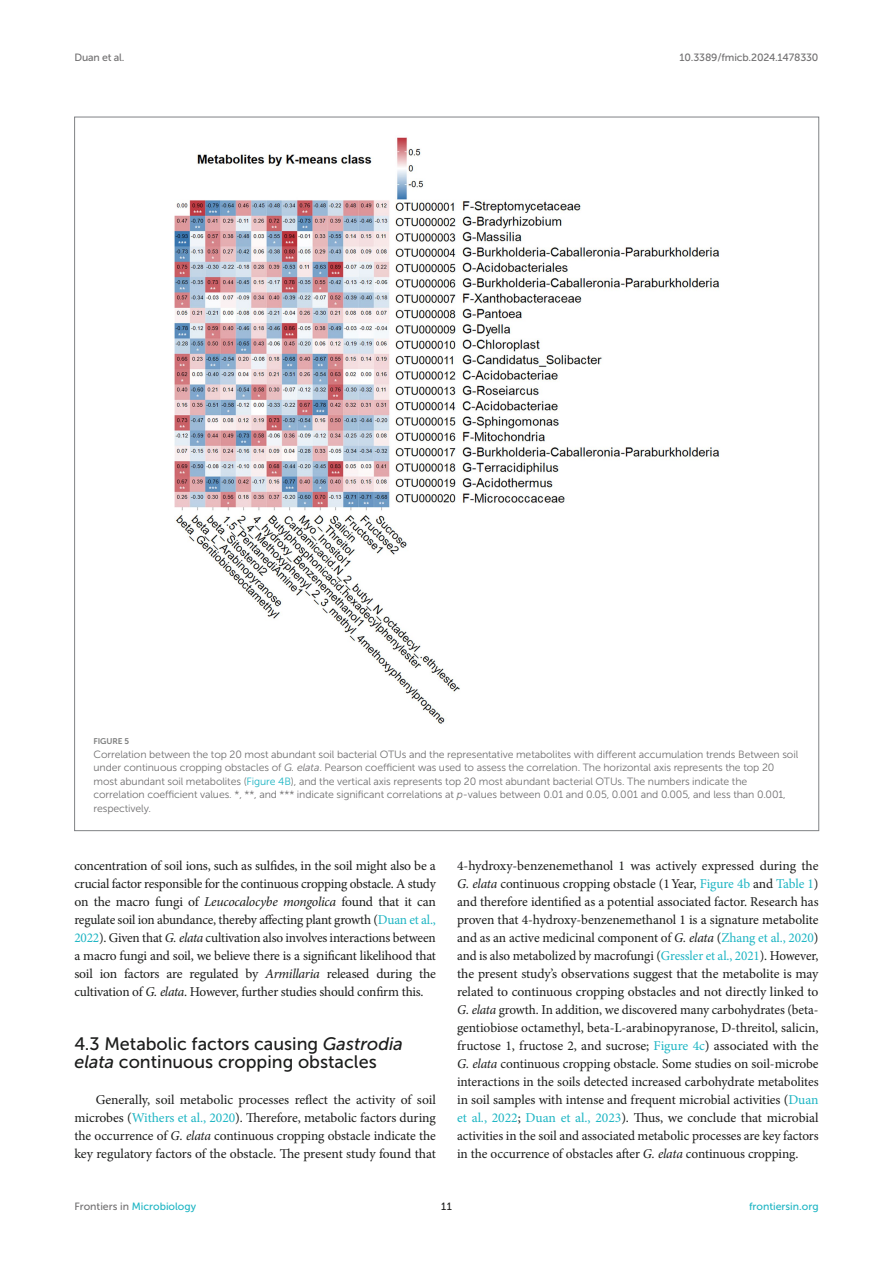
<style>
.page{position:relative;width:893px;height:1263px;background:#fff}
.page>*{position:absolute;margin:0;border:0;box-sizing:border-box;transform-origin:0 0}
.HEAD_2{font:18px/18px "Museo Sans 500";color:#1b1c1b}
.TEXT_FLUSH{font:13.5px/18px "Minion Pro";letter-spacing:-.01em;color:#1b1c1b;text-align:justify}
.TEXT{font:13.5px/18px "Minion Pro";letter-spacing:-.015em;color:#1b1c1b;text-align:justify}
.FIG_LEG{font:10.5px/13.5px "Museo Sans 300";letter-spacing:-.01em;color:#706f70}
.t1{font:10.5px "Museo Sans 500";color:#1db5c3}
.t2{font:10.5px "Museo Sans 500";letter-spacing:-.015em;color:#706f70}
.t3{font:10.5px "Museo Sans 500";color:#1b1c1b}
.FIG_HD{font:8.25px "Museo Sans 700";letter-spacing:-.01em;color:#7e7f7f}
.s1{font-style:italic}
.s2{color:#1db5c3}
.s3{color:#706f70}
</style>
<div class="page">
<img style="left:174px;top:137px;width:546px;height:587px">
<p class="t2" style="left:74px;top:51px;width:51px">Duan et al.</p>
<p class="t2" style="left:680px;top:51px;width:140px">10.3389/fmicb.2024.1478330</p>
<p class="FIG_HD" style="left:94px;top:737px;width:37px">FIGURE 5</p>
<p class="FIG_LEG" style="left:94px;top:747px;width:706px">Correlation between the top 20 most abundant soil bacterial OTUs and the representative metabolites with different accumulation trends Between soil under continuous cropping obstacles of <span class="s1">G. elata</span>. Pearson coefficient was used to assess the correlation. The horizontal axis represents the top 20 most abundant soil metabolites (<span class="s2">Figure 4B</span>), and the vertical axis represents top 20 most abundant bacterial OTUs. The numbers indicate the correlation coefficient values. *, **, and *** indicate significant correlations at <span class="s1">p</span>-values between 0.01 and 0.05, 0.001 and 0.005, and less than 0.001, respectively.</p>
<p class="TEXT" style="left:74px;top:857px;width:363px">concentration of soil ions, such as sulfides, in the soil might also be a crucial factor responsible for the continuous cropping obstacle. A study on the macro fungi of <span class="s1">Leucocalocybe mongolica</span> found that it can regulate soil ion abundance, thereby affecting plant growth (<span class="s2">Duan et al., 2022</span>). Given that <span class="s1">G. elata</span> cultivation also involves interactions between a macro fungi and soil, we believe there is a significant likelihood that soil ion factors are regulated by <span class="s1">Armillaria</span> released during the cultivation of <span class="s1">G. elata</span>. However, further studies should confirm this.</p>
<p class="HEAD_2" style="left:74px;top:1035px;width:330px">4.3 Metabolic factors causing <span class="s1">Gastrodia elata</span> continuous cropping obstacles</p>
<p class="TEXT_FLUSH" style="left:74px;top:1091px;width:363px;text-indent:21px">Generally, soil metabolic processes reflect the activity of soil microbes (<span class="s2">Withers et al., 2020</span>). Therefore, metabolic factors during the occurrence of <span class="s1">G. elata</span> continuous cropping obstacle indicate the key regulatory factors of the obstacle. The present study found that</p>
<p class="TEXT_FLUSH" style="left:457px;top:857px;width:363px">4-hydroxy-benzenemethanol 1 was actively expressed during the <span class="s1">G. elata</span> continuous cropping obstacle (1Year, <span class="s2">Figure 4b</span> and <span class="s2">Table 1</span>) and therefore identified as a potential associated factor. Research has proven that 4-hydroxy-benzenemethanol 1 is a signature metabolite and as an active medicinal component of <span class="s1">G. elata</span> (<span class="s2">Zhang et al., 2020</span>) and is also metabolized by macrofungi (<span class="s2">Gressler et al., 2021</span>). However, the present study’s observations suggest that the metabolite is may related to continuous cropping obstacles and not directly linked to <span class="s1">G. elata</span> growth. In addition, we discovered many carbohydrates (beta&shy;gentiobiose octamethyl, beta-L-arabinopyranose, D-threitol, salicin, fructose 1, fructose 2, and sucrose; <span class="s2">Figure 4c</span>) associated with the <span class="s1">G. elata</span> continuous cropping obstacle. Some studies on soil-microbe interactions in the soils detected increased carbohydrate metabolites in soil samples with intense and frequent microbial activities (<span class="s2">Duan et al., 2022</span>; <span class="s2">Duan et al., 2023</span>). Thus, we conclude that microbial activities in the soil and associated metabolic processes are key factors in the occurrence of obstacles after <span class="s1">G. elata</span> continuous cropping.</p>
<p class="t1" style="left:74px;top:1200px;width:123px"><span class="s3">Frontiers in</span> Microbiology</p>
<p class="t3" style="left:441px;top:1200px;width:12px">11</p>
<p class="t1" style="left:749px;top:1200px;width:71px">frontiersin.org</p>
</div>
